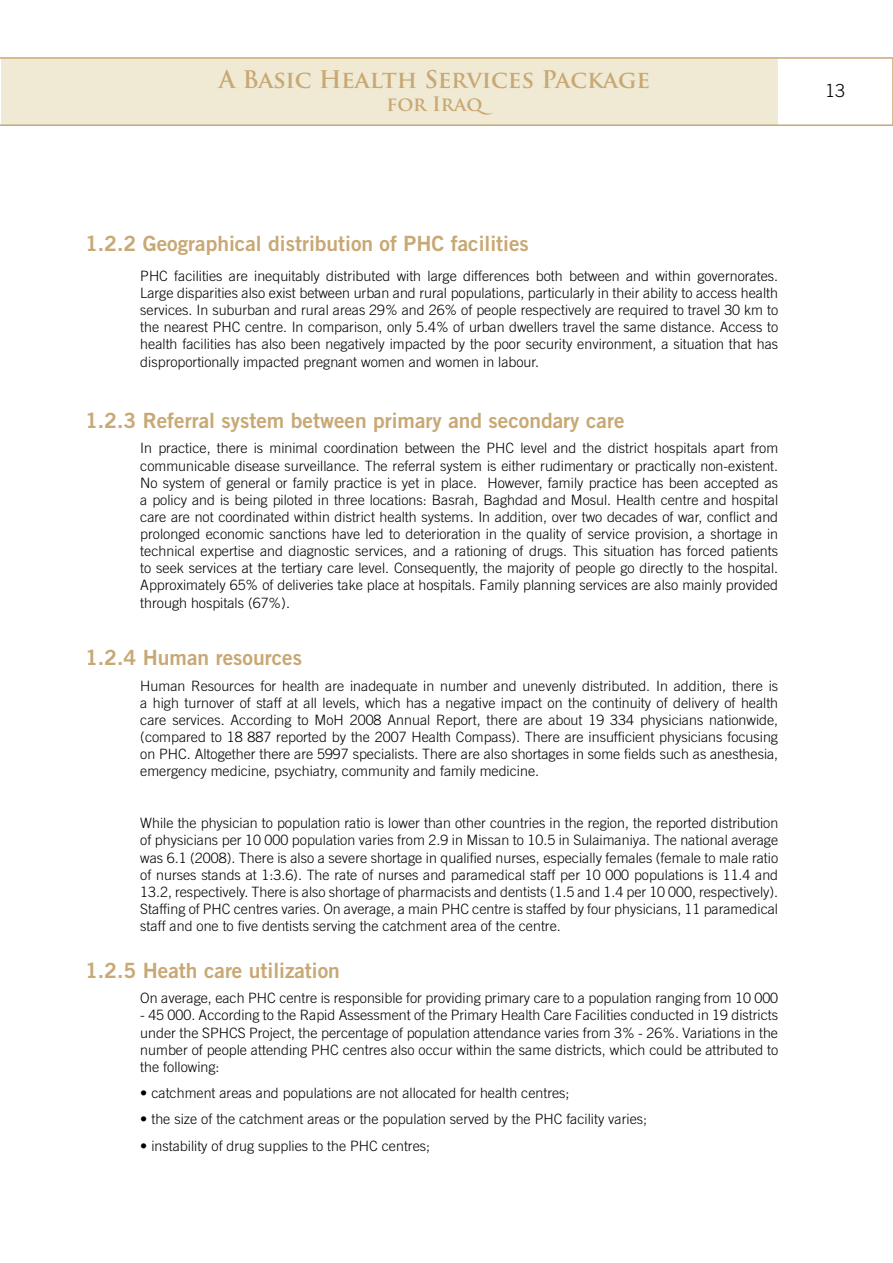
<style>
.page{position:relative;width:893px;height:1263px;background:#fff}
.page>*{position:absolute;margin:0;border:0;box-sizing:border-box;transform-origin:0 0}
.t1{font:700 23.7px "Trajan Pro";letter-spacing:-.01em;color:#c8a874}
.t2{font:21px "Trade Gothic Bold Two";color:#c8a874}
.t3{font:700 19.5px "Trajan Pro";color:#c8a874}
.t4{font:300 18px "Trade Gothic";color:#000}
.t5{font:300 14.25px/17.2px "Trade Gothic";color:#000;text-align:justify}
</style>
<div class="page">
<svg style="left:0;top:57px;width:893px;height:69px;background:#f0e9d5"></svg>
<h1 class="t1" style="left:219px;top:65px;width:433px">A Basic Health Services Package</h1>
<h3 class="t3" style="left:386px;top:92px;width:108px">for Iraq</h3>
<h2 class="t2" style="left:85px;top:230px;width:445px">1.2.2 Geographical distribution of PHC facilities</h2>
<p class="t5" style="left:140px;top:267px;width:639px">PHC facilities are inequitably distributed with large differences both between and within governorates.<br>Large disparities also exist between urban and rural populations, particularly in their ability to access health services. In suburban and rural areas 29% and 26% of people respectively are required to travel 30 km to the nearest PHC centre. In comparison, only 5.4% of urban dwellers travel the same distance. Access to health facilities has also been negatively impacted by the poor security environment, a situation that has disproportionally impacted pregnant women and women in labour.</p>
<h2 class="t2" style="left:85px;top:407px;width:541px">1.2.3 Referral system between primary and secondary care</h2>
<p class="t5" style="left:140px;top:440px;width:639px">In practice, there is minimal coordination between the PHC level and the district hospitals apart from communicable disease surveillance. The referral system is either rudimentary or practically non-existent.<br>No system of general or family practice is yet in place. However, family practice has been accepted as a policy and is being piloted in three locations: Basrah, Baghdad and Mosul. Health centre and hospital care are not coordinated within district health systems. In addition, over two decades of war, conflict and prolonged economic sanctions have led to deterioration in the quality of service provision, a shortage in technical expertise and diagnostic services, and a rationing of drugs. This situation has forced patients to seek services at the tertiary care level. Consequently, the majority of people go directly to the hospital.<br>Approximately 65% of deliveries take place at hospitals. Family planning services are also mainly provided through hospitals (67%).</p>
<h2 class="t2" style="left:85px;top:644px;width:218px">1.2.4 Human resources</h2>
<p class="t5" style="left:140px;top:677px;width:639px">Human Resources for health are inadequate in number and unevenly distributed. In addition, there is a high turnover of staff at all levels, which has a negative impact on the continuity of delivery of health care services. According to MoH 2008 Annual Report, there are about 19 334 physicians nationwide, (compared to 18 887 reported by the 2007 Health Compass). There are insufficient physicians focusing on PHC. Altogether there are 5997 specialists. There are also shortages in some fields such as anesthesia, emergency medicine, psychiatry, community and family medicine.</p>
<p class="t5" style="left:140px;top:814px;width:639px">While the physician to population ratio is lower than other countries in the region, the reported distribution of physicians per 10 000 population varies from 2.9 in Missan to 10.5 in Sulaimaniya. The national average was 6.1 (2008). There is also a severe shortage in qualified nurses, especially females (female to male ratio of nurses stands at 1:3.6). The rate of nurses and paramedical staff per 10 000 populations is 11.4 and 13.2, respectively. There is also shortage of pharmacists and dentists (1.5 and 1.4 per 10 000, respectively).<br>Staffing of PHC centres varies. On average, a main PHC centre is staffed by four physicians, 11 paramedical staff and one to five dentists serving the catchment area of the centre.</p>
<h2 class="t2" style="left:85px;top:957px;width:256px">1.2.5 Heath care utilization</h2>
<p class="t5" style="left:140px;top:989px;width:639px">On average, each PHC centre is responsible for providing primary care to a population ranging from 10 000</p>
<p class="t5" style="left:140px;top:1007px;width:639px">- 45 000. According to the Rapid Assessment of the Primary Health Care Facilities conducted in 19 districts under the SPHCS Project, the percentage of population attendance varies from 3% - 26%. Variations in the number of people attending PHC centres also occur within the same districts, which could be attributed to the following:</p>
<p class="t5" style="left:140px;top:1084px;width:431px">• catchment areas and populations are not allocated for health centres;</p>
<p class="t5" style="left:140px;top:1110px;width:508px">• the size of the catchment areas or the population served by the PHC facility varies;</p>
<p class="t5" style="left:140px;top:1137px;width:291px">• instability of drug supplies to the PHC centres;</p>
<p class="t4" style="left:825px;top:80px;width:22px">13</p>
</div>
